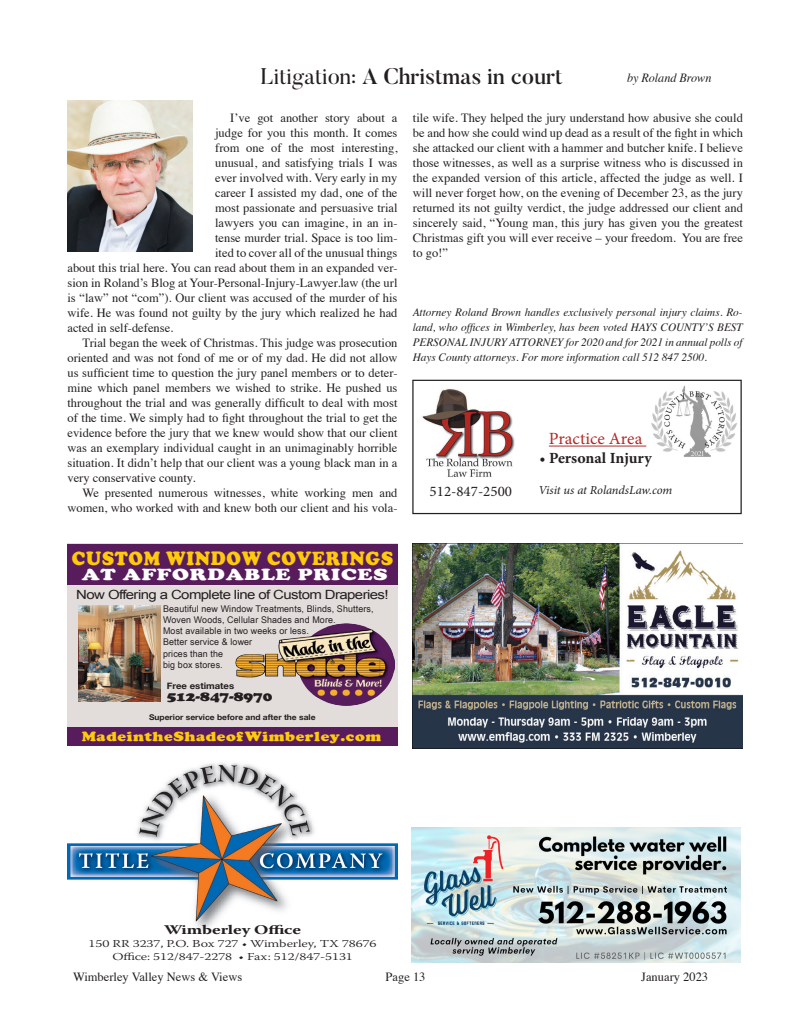
<style>
.page{position:relative;width:810px;height:1035px;background:#fff}
.page>*{position:absolute;margin:0;border:0;box-sizing:border-box;transform-origin:0 0}
.Title_Butler{font:500 22.5px "Butler";color:#231f20}
.t1{font:900 19.62px "Cooper";letter-spacing:.04em;color:#feca0a;scale:.95 1}
.t2{font:17.12px "Minion Pro";color:#b32926}
.t3{font:900 16.5px "Cooper";letter-spacing:.04em;color:#fff;scale:1.31 1}
.t4{font:700 15.5px "Minion Pro";color:#231f20}
.t5{font:14.62px "Minion Pro";color:#231f20}
.t6{font:900 13.75px "Cooper";letter-spacing:.035em;color:#feca0a;scale:1.18 1}
.t7{font:900 13.75px "Cooper";color:#231f20;scale:1.18 1}
.t8{font:700 13.25px "Warnock Pro";letter-spacing:-.01em;color:#231f20;scale:1.35 1}
.t9{font:12.75px "Arial";letter-spacing:-.04em;color:#231f20;scale:1.18 1}
.Col__Body{font:12.5px/15px "Times";color:#231f20;text-align:justify}
.By_Line{font:italic 12.5px "Times";color:#231f20}
.t10{font:italic 12.25px "Minion Pro";letter-spacing:-.005em;color:#231f20}
.Bio{font:italic 11.25px/15px "Times";color:#231f20;text-align:justify}
.t11{font:300 10.62px/12.8px "Warnock Pro";letter-spacing:-.01em;color:#231f20;text-align:center;scale:1.35 1}
.t12{font:10.12px "Myriad MM 400 600";color:#231f20;scale:.91 1}
.t13{font:9.25px/11.1px "Arial Narrow";letter-spacing:.01em;color:#231f20;scale:1.18 1}
.t14{font:9.25px "Myriad MM 400 600";color:#231f20}
.t15{font:700 9px "Helvetica Neue";color:#231f20;scale:1.06 1}
.t16{font:700 8px "Helvetica Neue";color:#231f20;scale:1.06 1}
.s1{font-weight:400}
</style>
<div class="page">
<img style="left:67px;top:100px;width:126px;height:151px">
<img style="left:422px;top:389px;width:93px;height:88px">
<div style="left:412px;top:380px;width:330px;height:134px;border:1px solid #231f20"></div>
<img style="left:651px;top:386px;width:86px;height:71px">
<hr style="left:549px;top:446px;width:97px;height:1px;background:#b32926">
<img style="left:68px;top:763px;width:329px;height:167px">
<img style="left:413px;top:544px;width:329px;height:205px">
<img style="left:411px;top:828px;width:329px;height:135px">
<div style="left:68px;top:544px;width:330px;height:202px;background:#e2ddda"></div>
<img style="left:79px;top:606px;width:81px;height:96px">
<div style="left:68px;top:544px;width:330px;height:41px;background:#581c5c"></div>
<div style="left:68px;top:728px;width:330px;height:18px;background:#581c5c"></div>
<img style="left:235px;top:624px;width:159px;height:81px">
<div style="left:165px;top:601px;width:120px;height:35px;background:#e2ddda"></div>
<div style="left:165px;top:636px;width:96px;height:18px;background:#e2ddda"></div>
<p class="Title_Butler" style="left:260px;top:62px;width:304px"><span class="s1">Litigation:</span> A Christmas in court</p>
<p class="By_Line" style="left:627px;top:67px;width:86px">by Roland Brown</p>
<p class="Col__Body" style="left:230px;top:109px;width:169px">I’ve got another story about a</p>
<p class="Col__Body" style="left:215px;top:124px;width:184px">judge for you this month. It comes</p>
<p class="Col__Body" style="left:215px;top:139px;width:184px">from one of the most interesting,</p>
<p class="Col__Body" style="left:215px;top:154px;width:184px">unusual, and satisfying trials I was</p>
<p class="Col__Body" style="left:215px;top:169px;width:184px">ever involved with. Very early in my</p>
<p class="Col__Body" style="left:215px;top:184px;width:184px">career I assisted my dad, one of the</p>
<p class="Col__Body" style="left:215px;top:199px;width:184px">most passionate and persuasive trial</p>
<p class="Col__Body" style="left:215px;top:214px;width:184px">lawyers you can imagine, in an in-</p>
<p class="Col__Body" style="left:215px;top:229px;width:184px">tense murder trial. Space is too lim-</p>
<p class="Col__Body" style="left:215px;top:244px;width:184px">ited to cover all of the unusual things</p>
<p class="Col__Body" style="left:68px;top:259px;width:331px">about this trial here. You can read about them in an expanded ver-</p>
<p class="Col__Body" style="left:68px;top:274px;width:332px">sion in Roland’s Blog at Your-Personal-Injury-Lawyer.law (the url</p>
<p class="Col__Body" style="left:68px;top:289px;width:332px">is “law” not “com”). Our client was accused of the murder of his</p>
<p class="Col__Body" style="left:68px;top:304px;width:332px">wife. He was found not guilty by the jury which realized he had</p>
<p class="Col__Body" style="left:68px;top:319px;width:107px">acted in self-defense.</p>
<p class="Col__Body" style="left:68px;top:334px;width:332px;text-indent:15px">Trial began the week of Christmas. This judge was prosecution oriented and was not fond of me or of my dad. He did not allow us sufficient time to question the jury panel members or to deter&shy;mine which panel members we wished to strike. He pushed us throughout the trial and was generally difficult to deal with most of the time. We simply had to fight throughout the trial to get the evidence before the jury that we knew would show that our client was an exemplary individual caught in an unimaginably horrible situation. It didn’t help that our client was a young black man in a very conservative county.</p>
<p class="Col__Body" style="left:68px;top:484px;width:332px;text-align:right">We presented numerous witnesses, white working men and women, who worked with and knew both our client and his vola-</p>
<p class="Col__Body" style="left:413px;top:109px;width:332px">tile wife. They helped the jury understand how abusive she could be and how she could wind up dead as a result of the fight in which she attacked our client with a hammer and butcher knife. I believe those witnesses, as well as a surprise witness who is discussed in the expanded version of this article, affected the judge as well. I will never forget how, on the evening of December 23, as the jury returned its not guilty verdict, the judge addressed our client and sincerely said, “Young man, this jury has given you the greatest Christmas gift you will ever receive – your freedom. You are free to go!”</p>
<p class="Bio" style="left:413px;top:304px;width:332px">Attorney Roland Brown handles exclusively personal injury claims. Ro&shy;land, who offices in Wimberley, has been voted HAYS COUNTY’S BEST PERSONAL INJURY ATTORNEY for 2020 and for 2021 in annual polls of Hays County attorneys. For more information call 512 847 2500.</p>
<p class="t2" style="left:549px;top:427px;width:95px">Practice Area</p>
<p class="t4" style="left:539px;top:447px;width:114px"><span class="s1">•</span> Personal Injury</p>
<p class="t5" style="left:430px;top:481px;width:84px">512-847-2500</p>
<p class="t10" style="left:538px;top:482px;width:135px">Visit us at RolandsLaw.com</p>
<p class="t1" style="left:72px;top:547px;width:340px">CUSTOM WINDOW COVERINGS</p>
<p class="t3" style="left:82px;top:565px;width:235px">AT AFFORDABLE PRICES</p>
<p class="t14" style="left:84px;top:590px;width:297px">Beat The Heat... Solar &amp; Cellular Shades • The best insulation for our Texas heat!</p>
<p class="t12" style="left:165px;top:604px;width:104px">• Save energy – Stay cool</p>
<p class="t12" style="left:165px;top:614px;width:130px">• Great colors, styles, and prices</p>
<p class="t12" style="left:165px;top:624px;width:126px">• Fast delivery and installation</p>
<p class="t12" style="left:165px;top:633px;width:104px">• Blinds, Shades, Shutters</p>
<p class="t15" style="left:167px;top:680px;width:65px">Free estimates</p>
<p class="t7" style="left:167px;top:688px;width:91px">512-847-8970</p>
<p class="t16" style="left:149px;top:712px;width:159px">Superior service before and after the sale</p>
<p class="t9" style="left:76px;top:587px;width:266px">Now Offering a Complete line of Custom Draperies!</p>
<p class="t13" style="left:163px;top:603px;width:180px">Beautiful new Window Treatments, Blinds, Shutters,<br>Woven Woods, Cellular Shades and More.<br>Most available in two weeks or less.<br>Better service &amp; lower<br>prices than the<br>big box stores.</p>
<p class="t6" style="left:82px;top:728px;width:255px">MadeintheShadeofWimberley.com</p>
<p class="t8" style="left:164px;top:922px;width:103px">Wimberley Office</p>
<p class="t11" style="left:89px;top:937px;width:215px">150 RR 3237, P.O. Box 727 • Wimberley, TX 78676<br>Office: 512/847-2278 • Fax: 512/847-5131</p>
<p class="Col__Body" style="left:73px;top:969px;width:171px">Wimberley Valley News &amp; Views</p>
<p class="Col__Body" style="left:386px;top:969px;width:41px">Page 13</p>
<p class="Col__Body" style="left:641px;top:969px;width:68px">January 2023</p>
</div>
